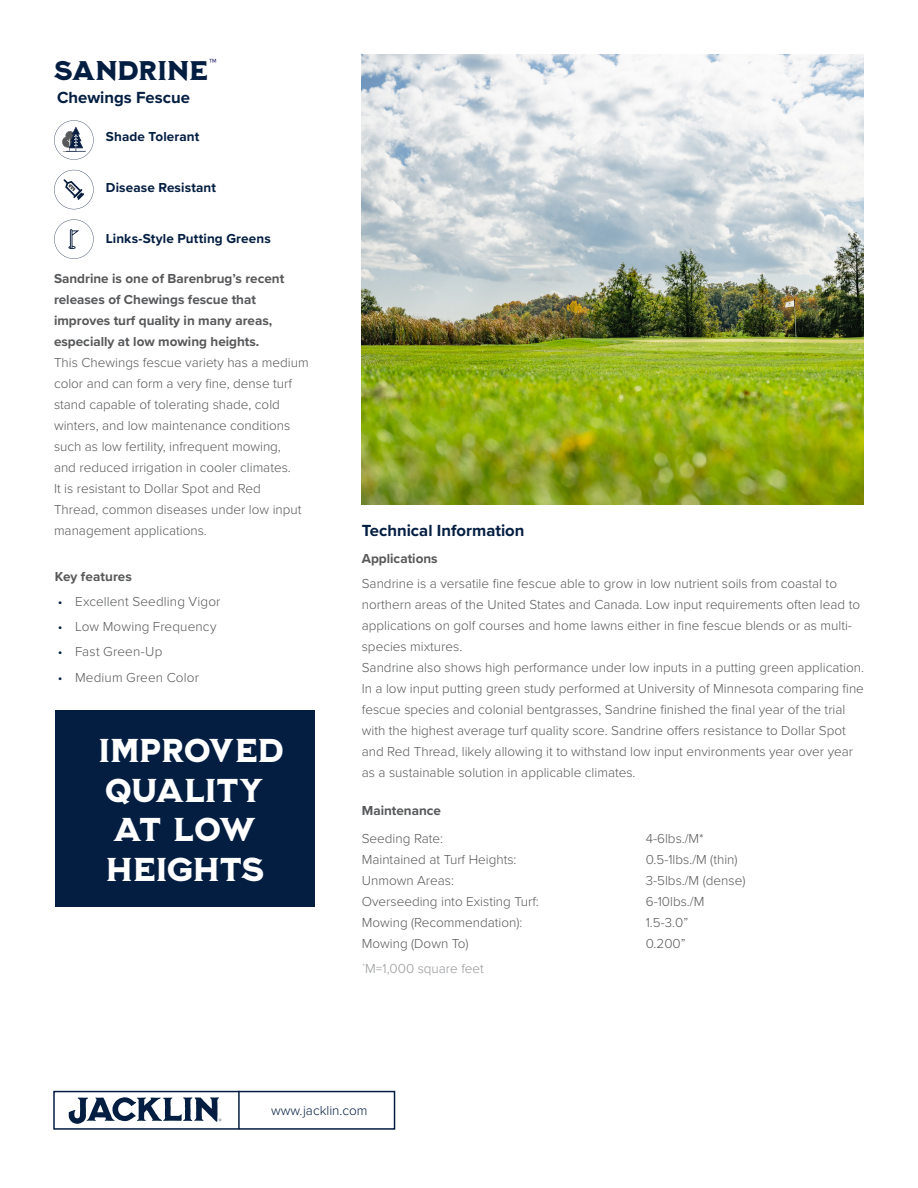
<style>
.page{position:relative;width:918px;height:1188px;background:#fff}
.page>*{position:absolute;margin:0;border:0;box-sizing:border-box;transform-origin:0 0}
.t1{font:33px/39.6px "Milkstore 03 Clean";color:#fff}
.t2{font:27px "Milkstore 03 Rough";color:#041e42}
.t3{font:700 16.65px "Proxima Nova";color:#041e42}
.t4{font:700 16.65px "Proxima Nova";color:#110d5a}
.t5{font:300 13.5px/21px "Proxima Nova";color:#57585a}
.t6{font:700 13.5px/21px "Proxima Nova";color:#57585a}
.t7{font:700 13.5px "Proxima Nova";letter-spacing:.01em;color:#041e42}
.t8{font:300 13.5px "Proxima Nova";color:#939598}
.t9{font:300 13.5px "Proxima Nova";color:#041e42}
.s1{color:#041e42}
</style>
<div class="page">
<div style="left:55px;top:710px;width:260px;height:197px;background:#041e42"></div>
<img style="left:362px;top:54px;width:502px;height:451px">
<div style="left:53px;top:1091px;width:342px;height:39px;border:2px solid #041e42"></div>
<svg style="left:69px;top:1097px;width:152px;height:27px"></svg>
<hr style="left:238px;top:1091px;width:2px;height:38px;background:#041e42">
<svg style="left:54px;top:120px;width:40px;height:40px"></svg>
<svg style="left:54px;top:170px;width:40px;height:39px"></svg>
<svg style="left:54px;top:219px;width:40px;height:40px"></svg>
<p class="t4" style="left:209px;top:52px;width:9px">™</p>
<p class="t2" style="left:54px;top:54px;width:156px">SANDRINE</p>
<p class="t3" style="left:57px;top:85px;width:135px">Chewings Fescue</p>
<p class="t7" style="left:106px;top:127px;width:95px">Shade Tolerant</p>
<p class="t7" style="left:106px;top:178px;width:112px">Disease Resistant</p>
<p class="t7" style="left:106px;top:229px;width:166px">Links-Style Putting Greens</p>
<p class="t6" style="left:54px;top:267px;width:232px">Sandrine is one of Barenbrug’s recent releases of Chewings fescue that improves turf quality in many areas, especially at low mowing heights.</p>
<p class="t5" style="left:54px;top:351px;width:256px">This Chewings fescue variety has a medium color and can form a very fine, dense turf stand capable of tolerating shade, cold winters, and low maintenance conditions such as low fertility, infrequent mowing,<br>and reduced irrigation in cooler climates.<br>It is resistant to Dollar Spot and Red<br>Thread, common diseases under low input management applications.</p>
<p class="t6" style="left:55px;top:565px;width:79px">Key features</p>
<p class="t5" style="left:58px;top:590px;width:164px"><span class="s1">•</span> Excellent Seedling Vigor</p>
<p class="t5" style="left:58px;top:615px;width:160px"><span class="s1">•</span> Low Mowing Frequency</p>
<p class="t5" style="left:58px;top:641px;width:106px"><span class="s1">•</span> Fast Green-Up</p>
<p class="t5" style="left:58px;top:666px;width:143px"><span class="s1">•</span> Medium Green Color</p>
<p class="t1" style="left:99px;top:730px;width:186px">IMPROVED<br>QUALITY<br>AT LOW<br>HEIGHTS</p>
<p class="t3" style="left:362px;top:518px;width:164px">Technical Information</p>
<p class="t6" style="left:362px;top:547px;width:77px">Applications</p>
<p class="t5" style="left:362px;top:572px;width:500px">Sandrine is a versatile fine fescue able to grow in low nutrient soils from coastal to northern areas of the United States and Canada. Low input requirements often lead to applications on golf courses and home lawns either in fine fescue blends or as multi&shy;species mixtures.</p>
<p class="t5" style="left:362px;top:656px;width:504px">Sandrine also shows high performance under low inputs in a putting green application.<br>In a low input putting green study performed at University of Minnesota comparing fine fescue species and colonial bentgrasses, Sandrine finished the final year of the trial with the highest average turf quality score. Sandrine offers resistance to Dollar Spot and Red Thread, likely allowing it to withstand low input environments year over year as a sustainable solution in applicable climates.</p>
<p class="t6" style="left:362px;top:800px;width:81px">Maintenance</p>
<p class="t5" style="left:362px;top:827px;width:83px">Seeding Rate:</p>
<p class="t5" style="left:362px;top:848px;width:156px">Maintained at Turf Heights:</p>
<p class="t5" style="left:362px;top:869px;width:94px">Unmown Areas:</p>
<p class="t5" style="left:362px;top:890px;width:179px">Overseeding into Existing Turf:</p>
<p class="t5" style="left:362px;top:911px;width:162px">Mowing (Recommendation):</p>
<p class="t5" style="left:362px;top:932px;width:108px">Mowing (Down To)</p>
<p class="t8" style="left:363px;top:959px;width:123px"><sup>*</sup>M=1,000 square feet</p>
<p class="t5" style="left:646px;top:827px;width:59px">4-6lbs./M*</p>
<p class="t5" style="left:646px;top:848px;width:101px">0.5-1lbs./M (thin)<br>3-5lbs./M (dense)</p>
<p class="t5" style="left:646px;top:890px;width:60px">6-10lbs./M</p>
<p class="t5" style="left:646px;top:911px;width:44px">1.5-3.0”</p>
<p class="t5" style="left:646px;top:932px;width:41px">0.200”</p>
<p class="t9" style="left:271px;top:1101px;width:98px">www.jacklin.com</p>
</div>
